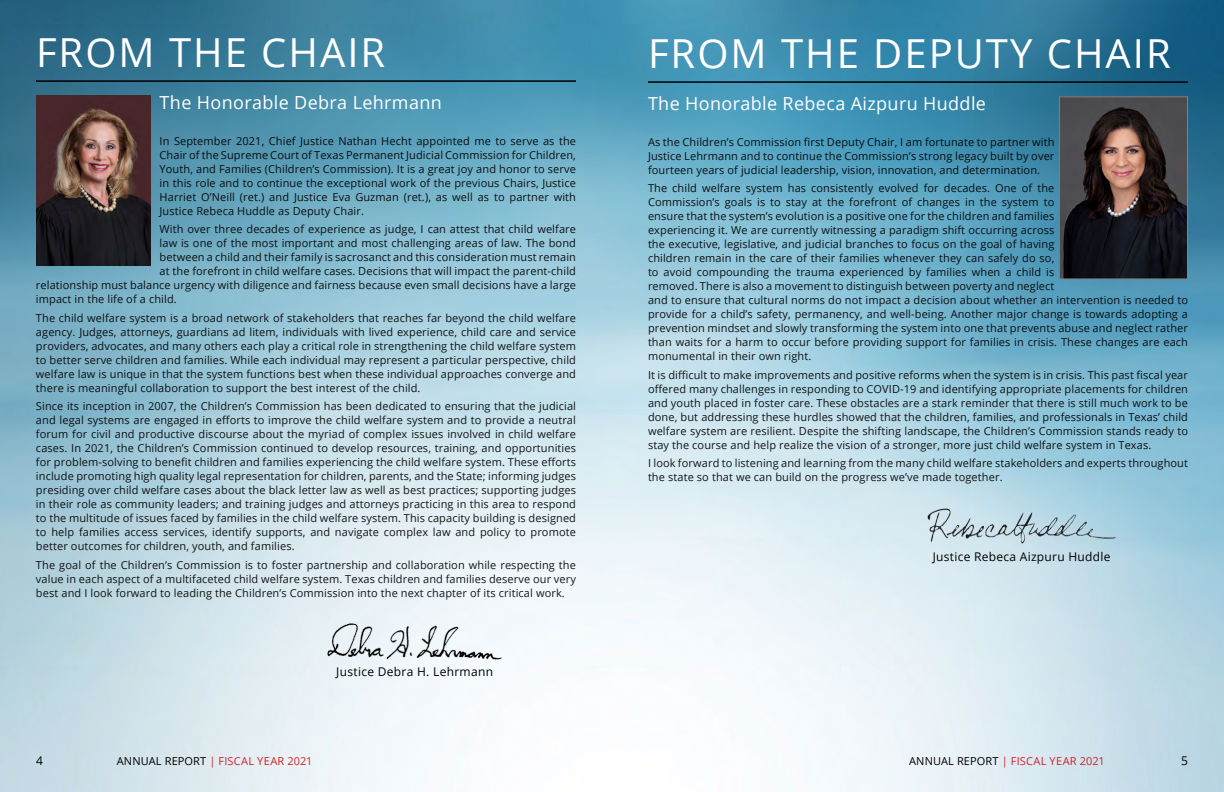
<style>
.page{position:relative;width:1224px;height:792px;background:#fff}
.page>*{position:absolute;margin:0;border:0;box-sizing:border-box;transform-origin:0 0}
.l_R_40_T_50{font:40px "Open Sans";letter-spacing:.05em;color:#fff}
.UPDATED_wht_os_subti{font:18px "Open Sans";letter-spacing:.02em;color:#fff}
.OP_S_12_L_18_T_25_L{font:12px "Open Sans";letter-spacing:.025em;color:#000}
.t1{font:11px/14px "Open Sans";letter-spacing:.01em;color:#000;text-align:justify}
.Open_sans_body_R_11{font:11px "Open Sans";letter-spacing:.01em;color:#d2232a}
.s1{color:#000}
</style>
<div class="page">
<img style="left:0;top:0;width:1224px;height:792px">
<img style="left:36px;top:95px;width:115px;height:170px">
<hr style="left:36px;top:80px;width:540px;height:2px;background:#000">
<img style="left:328px;top:624px;width:174px;height:36px">
<img style="left:1061px;top:98px;width:125px;height:179px">
<div style="left:1059px;top:96px;width:129px;height:183px;border:1px solid #808285"></div>
<hr style="left:648px;top:81px;width:540px;height:2px;background:#000">
<img style="left:927px;top:509px;width:189px;height:34px">
<p class="l_R_40_T_50" style="left:36px;top:25px;width:351px">FROM THE CHAIR</p>
<h2 class="UPDATED_wht_os_subti" style="left:160px;top:90px;width:284px">The Honorable Debra Lehrmann</h2>
<p class="t1" style="left:160px;top:133px;width:418px">In September 2021, Chief Justice Nathan Hecht appointed me to serve as the Chair of the Supreme Court of Texas Permanent Judicial Commission for Children, Youth, and Families (Children’s Commission). It is a great joy and honor to serve in this role and to continue the exceptional work of the previous Chairs, Justice Harriet O’Neill (ret.) and Justice Eva Guzman (ret.), as well as to partner with Justice Rebeca Huddle as Deputy Chair.</p>
<p class="t1" style="left:160px;top:222px;width:418px">With over three decades of experience as judge, I can attest that child welfare</p>
<p class="t1" style="left:160px;top:236px;width:418px">law is one of the most important and most challenging areas of law. The bond</p>
<p class="t1" style="left:160px;top:250px;width:418px">between a child and their family is sacrosanct and this consideration must remain</p>
<p class="t1" style="left:160px;top:264px;width:418px">at the forefront in child welfare cases. Decisions that will impact the parent-child</p>
<p class="t1" style="left:36px;top:278px;width:542px">relationship must balance urgency with diligence and fairness because even small decisions have a large</p>
<p class="t1" style="left:36px;top:292px;width:142px">impact in the life of a child.</p>
<p class="t1" style="left:36px;top:310px;width:542px">The child welfare system is a broad network of stakeholders that reaches far beyond the child welfare agency. Judges, attorneys, guardians ad litem, individuals with lived experience, child care and service providers, advocates, and many others each play a critical role in strengthening the child welfare system to better serve children and families. While each individual may represent a particular perspective, child welfare law is unique in that the system functions best when these individual approaches converge and there is meaningful collaboration to support the best interest of the child.</p>
<p class="t1" style="left:36px;top:399px;width:542px">Since its inception in 2007, the Children’s Commission has been dedicated to ensuring that the judicial and legal systems are engaged in efforts to improve the child welfare system and to provide a neutral forum for civil and productive discourse about the myriad of complex issues involved in child welfare cases. In 2021, the Children’s Commission continued to develop resources, training, and opportunities for problem-solving to benefit children and families experiencing the child welfare system. These efforts include promoting high quality legal representation for children, parents, and the State; informing judges presiding over child welfare cases about the black letter law as well as best practices; supporting judges in their role as community leaders; and training judges and attorneys practicing in this area to respond to the multitude of issues faced by families in the child welfare system. This capacity building is designed to help families access services, identify supports, and navigate complex law and policy to promote better outcomes for children, youth, and families.</p>
<p class="t1" style="left:36px;top:557px;width:542px">The goal of the Children’s Commission is to foster partnership and collaboration while respecting the value in each aspect of a multifaceted child welfare system. Texas children and families deserve our very best and I look forward to leading the Children’s Commission into the next chapter of its critical work.</p>
<p class="OP_S_12_L_18_T_25_L" style="left:336px;top:663px;width:158px">Justice Debra H. Lehrmann</p>
<p class="l_R_40_T_50" style="left:648px;top:26px;width:524px">FROM THE DEPUTY CHAIR</p>
<h2 class="UPDATED_wht_os_subti" style="left:648px;top:91px;width:340px">The Honorable Rebeca Aizpuru Huddle</h2>
<p class="t1" style="left:648px;top:134px;width:408px">As the Children’s Commission first Deputy Chair, I am fortunate to partner with Justice Lehrmann and to continue the Commission’s strong legacy built by over fourteen years of judicial leadership, vision, innovation, and determination.</p>
<p class="t1" style="left:648px;top:181px;width:542px;text-align:left">The child welfare system has consistently evolved for decades. One of the<br>Commission’s goals is to stay at the forefront of changes in the system to<br>ensure that the system’s evolution is a positive one for the children and families<br>experiencing it. We are currently witnessing a paradigm shift occurring across<br>the executive, legislative, and judicial branches to focus on the goal of having<br>children remain in the care of their families whenever they can safely do so,<br>to avoid compounding the trauma experienced by families when a child is<br>removed. There is also a movement to distinguish between poverty and neglect<br>and to ensure that cultural norms do not impact a decision about whether an intervention is needed to provide for a child’s safety, permanency, and well-being. Another major change is towards adopting a prevention mindset and slowly transforming the system into one that prevents abuse and neglect rather than waits for a harm to occur before providing support for families in crisis. These changes are each monumental in their own right.</p>
<p class="t1" style="left:648px;top:367px;width:542px">It is difficult to make improvements and positive reforms when the system is in crisis. This past fiscal year offered many challenges in responding to COVID-19 and identifying appropriate placements for children and youth placed in foster care. These obstacles are a stark reminder that there is still much work to be done, but addressing these hurdles showed that the children, families, and professionals in Texas’ child welfare system are resilient. Despite the shifting landscape, the Children’s Commission stands ready to stay the course and help realize the vision of a stronger, more just child welfare system in Texas.</p>
<p class="t1" style="left:648px;top:456px;width:542px">I look forward to listening and learning from the many child welfare stakeholders and experts throughout the state so that we can build on the progress we’ve made together.</p>
<p class="OP_S_12_L_18_T_25_L" style="left:933px;top:548px;width:179px">Justice Rebeca Aizpuru Huddle</p>
<p class="OP_S_12_L_18_T_25_L" style="left:36px;top:753px;width:8px">4</p>
<p class="Open_sans_body_R_11" style="left:117px;top:753px;width:197px"><span class="s1">ANNUAL REPORT</span> | FISCAL YEAR 2021</p>
<p class="Open_sans_body_R_11" style="left:909px;top:753px;width:197px"><span class="s1">ANNUAL REPORT</span> | FISCAL YEAR 2021</p>
<p class="OP_S_12_L_18_T_25_L" style="left:1181px;top:753px;width:8px">5</p>
</div>
